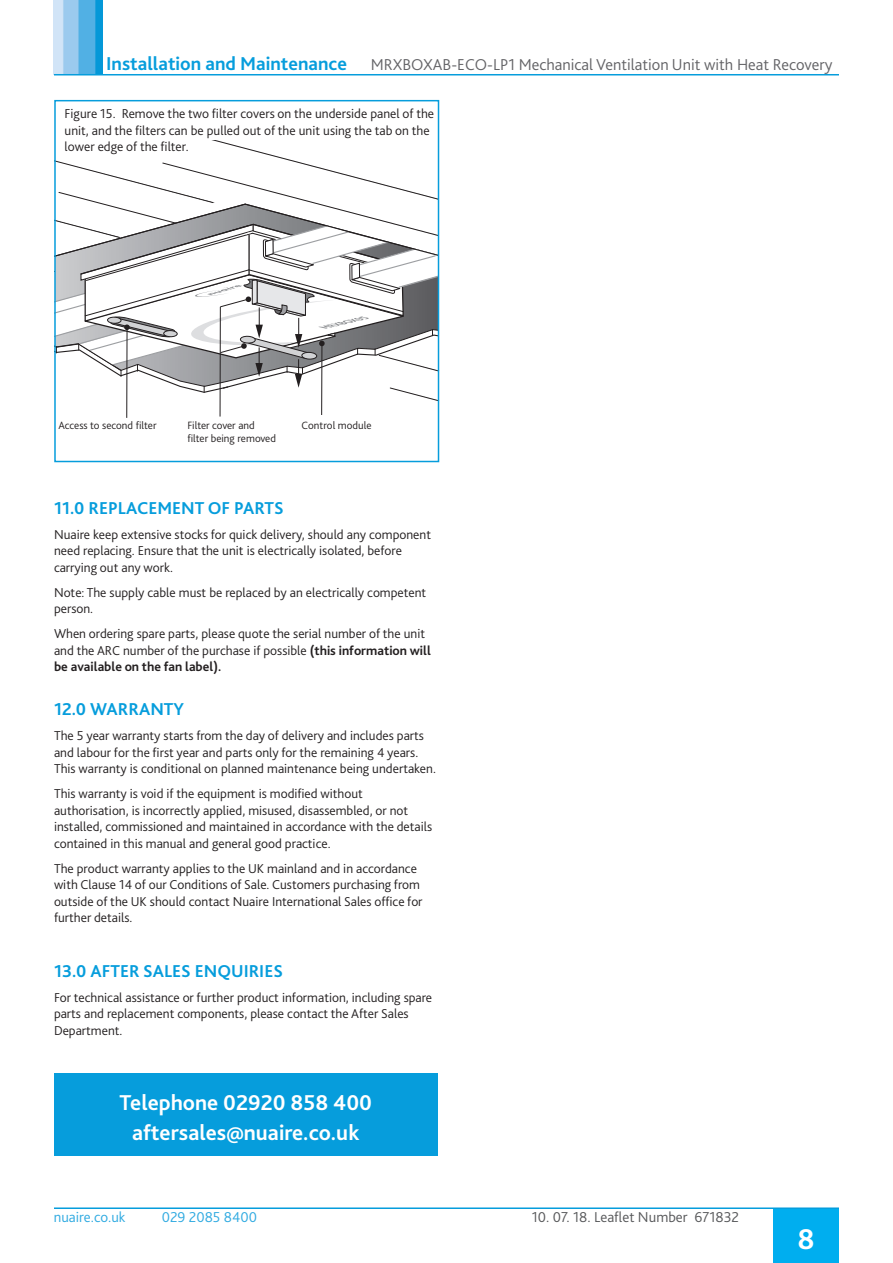
<style>
.page{position:relative;width:893px;height:1263px;background:#fff}
.page>*{position:absolute;margin:0;border:0;box-sizing:border-box;transform-origin:0 0}
.t1{font:700 30px "Bliss 2";color:#fff}
.Subtitle_-_Bold{font:700 22.5px/30px "Bliss 2";color:#fff;text-align:center}
.t2{font:700 18px "Bliss 2";color:#069ddc}
.t3{font:300 16.5px "Bliss 2";color:#636366}
.t4{font:300 15px "Bliss 2";color:#57585a}
.t5{font:300 15px "Bliss 2";color:#30aae1}
.Text__Bold{font:300 13.5px/16.5px "Bliss 2";color:#231f20}
.t6{font:300 11.1px/12.6px "Bliss 2";color:#231f20}
.s1{font-weight:700;font-size:19.5px;color:#069ddc}
.s2{font-weight:700}
</style>
<div class="page">
<div style="left:773px;top:1209px;width:66px;height:54px;background:#00aeef"></div>
<img style="left:54px;top:0;width:49px;height:74px">
<hr style="left:54px;top:74px;width:785px;height:1px;background:#069ddc">
<hr style="left:54px;top:1207px;width:785px;height:2px;background:#069ddc">
<div style="left:54px;top:1073px;width:383px;height:83px;background:#069ddc"></div>
<svg style="left:57px;top:140px;width:379px;height:278px"></svg>
<div style="left:54px;top:100px;width:385px;height:362px;border:2px solid #069ddc"></div>
<p class="t3" style="left:106px;top:54px;width:728px"><span class="s1">Installation and Maintenance</span> MRXBOXAB-ECO-LP1 Mechanical Ventilation Unit with Heat Recovery</p>
<p class="Text__Bold" style="left:65px;top:105px;width:371px">Figure 15. Remove the two filter covers on the underside panel of the unit, and the filters can be pulled out of the unit using the tab on the lower edge of the filter.</p>
<p class="t6" style="left:58px;top:419px;width:100px">Access to second filter</p>
<p class="t6" style="left:187px;top:419px;width:90px">Filter cover and filter being removed</p>
<p class="t6" style="left:302px;top:419px;width:71px">Control module</p>
<p class="t2" style="left:54px;top:497px;width:231px">11.0 REPLACEMENT OF PARTS</p>
<p class="Text__Bold" style="left:54px;top:526px;width:378px">Nuaire keep extensive stocks for quick delivery, should any component need replacing. Ensure that the unit is electrically isolated, before carrying out any work.</p>
<p class="Text__Bold" style="left:54px;top:584px;width:374px">Note: The supply cable must be replaced by an electrically competent person.</p>
<p class="Text__Bold" style="left:54px;top:625px;width:378px">When ordering spare parts, please quote the serial number of the unit and the ARC number of the purchase if possible <span class="s2">(this information will be available on the fan label).</span></p>
<p class="t2" style="left:54px;top:698px;width:132px">12.0 WARRANTY</p>
<p class="Text__Bold" style="left:54px;top:727px;width:383px">The 5 year warranty starts from the day of delivery and includes parts and labour for the first year and parts only for the remaining 4 years.<br>This warranty is conditional on planned maintenance being undertaken.</p>
<p class="Text__Bold" style="left:54px;top:785px;width:380px">This warranty is void if the equipment is modified without authorisation, is incorrectly applied, misused, disassembled, or not installed, commissioned and maintained in accordance with the details contained in this manual and general good practice.</p>
<p class="Text__Bold" style="left:54px;top:860px;width:370px">The product warranty applies to the UK mainland and in accordance with Clause 14 of our Conditions of Sale. Customers purchasing from outside of the UK should contact Nuaire International Sales office for further details.</p>
<p class="t2" style="left:54px;top:960px;width:230px">13.0 AFTER SALES ENQUIRIES</p>
<p class="Text__Bold" style="left:54px;top:989px;width:380px">For technical assistance or further product information, including spare parts and replacement components, please contact the After Sales<br>Department.</p>
<p class="Subtitle_-_Bold" style="left:119px;top:1087px;width:254px">Telephone 02920 858 400 aftersales@nuaire.co.uk</p>
<p class="t5" style="left:54px;top:1208px;width:73px">nuaire.co.uk</p>
<p class="t5" style="left:162px;top:1208px;width:97px">029 2085 8400</p>
<p class="t4" style="left:532px;top:1208px;width:209px">10. 07. 18. Leaflet Number 671832</p>
<h1 class="t1" style="left:798px;top:1221px;width:19px">8</h1>
</div>
